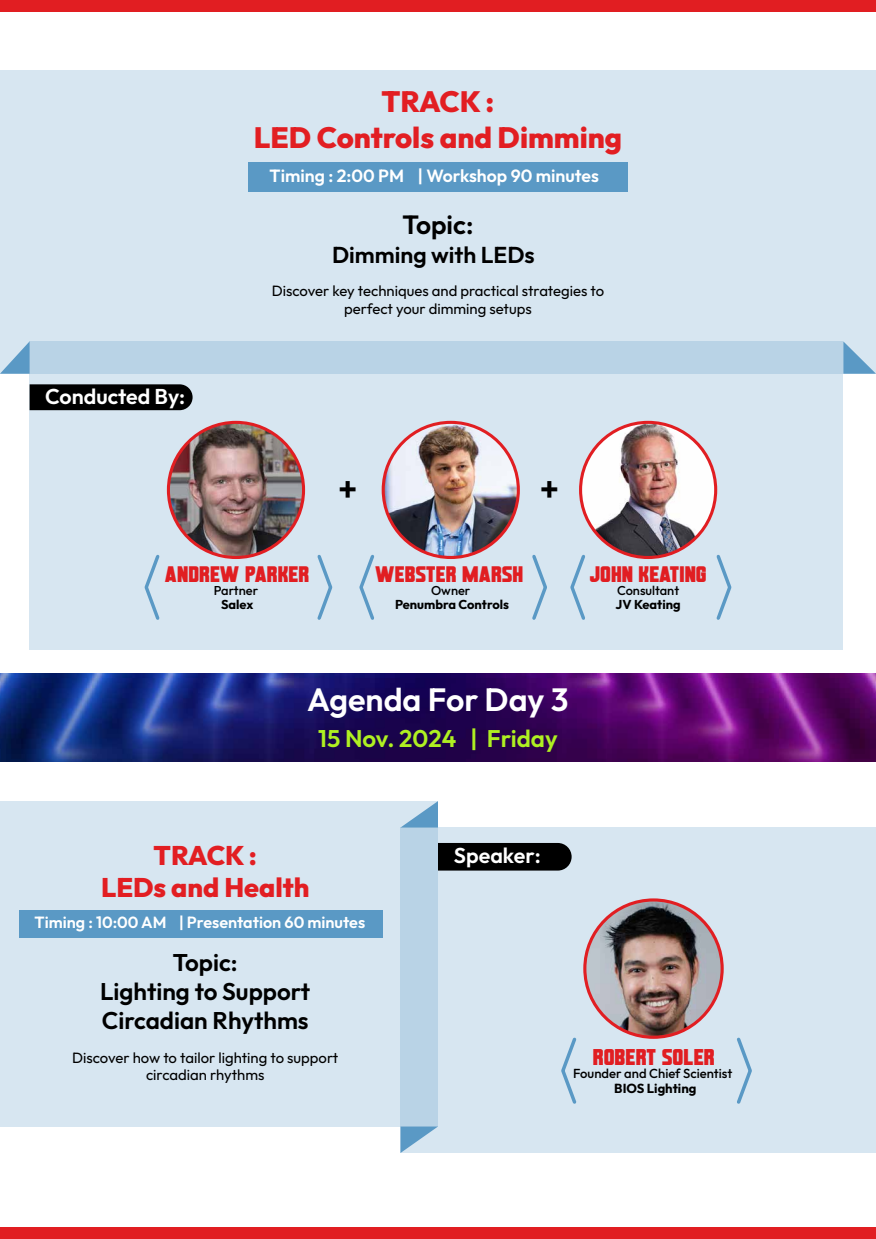
<style>
.page{position:relative;width:876px;height:1239px;background:#fff}
.page>*{position:absolute;margin:0;border:0;box-sizing:border-box;transform-origin:0 0}
.t1{font:600 34.74px "Outfit";color:#000}
.t2{font:600 32.2px "Outfit";color:#fff}
.t3{font:800 29.31px/35.2px "Outfit";color:#e21e22;text-align:center}
.t4{font:800 26.86px/32.2px "Outfit";color:#e21e22;text-align:center}
.t5{font:600 26.34px "Outfit";color:#000}
.t6{font:600 24.15px/29px "Outfit";color:#000;text-align:center}
.t7{font:600 24.06px "Outfit";color:#aff022}
.t8{font:600 22.93px "Outfit";color:#000}
.t9{font:22.05px "PECHOS Regular";color:#e11e22}
.t10{font:21.7px "PECHOS Regular";color:#e11e22}
.t11{font:600 21.44px "Outfit";color:#fff}
.t12{font:600 17.68px "Outfit";color:#fff}
.t13{font:600 16.19px "Outfit";color:#fff}
.t14{font:14.88px/17.8px "Outfit";color:#000;text-align:center}
.t15{font:500 13.04px "Outfit";color:#000}
.t16{font:700 13.04px "Outfit";color:#000}
.t17{font:700 12.86px "Outfit";color:#000}
.t18{font:500 12.86px "Outfit";color:#000}
</style>
<div class="page">
<div style="left:0;top:0;width:875px;height:12px;background:#e11e22"></div>
<div style="left:0;top:1227px;width:875px;height:11px;background:#e11e22"></div>
<div style="left:0;top:70px;width:875px;height:303px;background:#d7e6f1"></div>
<svg style="left:30px;top:341px;width:813px;height:308px;background:#d2e3ef"></svg>
<svg style="left:1px;top:341px;width:29px;height:32px"></svg>
<svg style="left:843px;top:341px;width:32px;height:32px"></svg>
<div style="left:248px;top:162px;width:379px;height:29px;background:#5a99c5"></div>
<img style="left:0;top:673px;width:875px;height:88px">
<div style="left:0;top:801px;width:438px;height:325px;background:#d7e6f1"></div>
<svg style="left:400px;top:827px;width:475px;height:325px;background:#d4e3ef"></svg>
<div style="left:20px;top:909px;width:363px;height:28px;background:#5a99c5"></div>
<svg style="left:401px;top:801px;width:37px;height:26px"></svg>
<svg style="left:400px;top:1126px;width:38px;height:26px"></svg>
<div style="left:438px;top:842px;width:133px;height:28px;background:#000"></div>
<svg style="left:713px;top:552px;width:20px;height:70px"></svg>
<svg style="left:568px;top:552px;width:19px;height:70px"></svg>
<svg style="left:579px;top:421px;width:138px;height:138px"></svg>
<img style="left:582px;top:424px;width:132px;height:132px;border-radius:66px">
<svg style="left:529px;top:552px;width:20px;height:70px"></svg>
<svg style="left:357px;top:552px;width:20px;height:70px"></svg>
<svg style="left:381px;top:421px;width:139px;height:138px"></svg>
<img style="left:384px;top:424px;width:132px;height:132px;border-radius:66px">
<svg style="left:315px;top:552px;width:19px;height:70px"></svg>
<svg style="left:143px;top:552px;width:19px;height:70px"></svg>
<svg style="left:167px;top:421px;width:138px;height:138px"></svg>
<img style="left:170px;top:424px;width:132px;height:132px;border-radius:66px">
<div style="left:30px;top:384px;width:162px;height:26px;background:#000"></div>
<svg style="left:583px;top:898px;width:140px;height:140px"></svg>
<img style="left:586px;top:901px;width:134px;height:134px;border-radius:67px">
<svg style="left:734px;top:1034px;width:19px;height:72px"></svg>
<svg style="left:559px;top:1034px;width:20px;height:72px"></svg>
<h3 class="t3" style="left:254px;top:84px;width:370px">TRACK :<br>LED Controls and Dimming</h3>
<p class="t12" style="left:269px;top:165px;width:331px">Timing : 2:00 PM | Workshop 90 minutes</p>
<h3 class="t5" style="left:402px;top:210px;width:72px">Topic:</h3>
<h3 class="t8" style="left:332px;top:242px;width:204px">Dimming with LEDs</h3>
<h3 class="t11" style="left:45px;top:384px;width:141px">Conducted By:</h3>
<p class="t14" style="left:272px;top:282px;width:334px">Discover key techniques and practical strategies to perfect your dimming setups</p>
<h1 class="t1" style="left:338px;top:468px;width:21px">+</h1>
<h1 class="t1" style="left:539px;top:468px;width:21px">+</h1>
<h3 class="t10" style="left:165px;top:564px;width:146px">ANDREW PARKER</h3>
<p class="t18" style="left:214px;top:583px;width:46px">Partner</p>
<p class="t17" style="left:221px;top:597px;width:34px">Salex</p>
<h3 class="t10" style="left:375px;top:564px;width:150px">WEBSTER MARSH</h3>
<p class="t18" style="left:431px;top:583px;width:41px">Owner</p>
<p class="t17" style="left:395px;top:597px;width:115px">Penumbra Controls</p>
<h3 class="t10" style="left:589px;top:564px;width:119px">JOHN KEATING</h3>
<p class="t18" style="left:617px;top:583px;width:64px">Consultant</p>
<p class="t17" style="left:615px;top:597px;width:66px">JV Keating</p>
<h2 class="t2" style="left:307px;top:681px;width:263px">Agenda For Day 3</h2>
<h3 class="t7" style="left:318px;top:724px;width:241px">15 Nov. 2024 | Friday</h3>
<h3 class="t4" style="left:101px;top:839px;width:210px">TRACK :<br>LEDs and Health</h3>
<p class="t13" style="left:35px;top:913px;width:332px">Timing : 10:00 AM | Presentation 60 minutes</p>
<h3 class="t6" style="left:100px;top:947px;width:211px">Topic:<br>Lighting to Support<br>Circadian Rhythms</h3>
<h3 class="t11" style="left:454px;top:843px;width:88px">Speaker:</h3>
<p class="t14" style="left:72px;top:1047px;width:268px">Discover how to tailor lighting to support circadian rhythms</p>
<h3 class="t9" style="left:592px;top:1046px;width:124px">ROBERT SOLER</h3>
<p class="t15" style="left:573px;top:1066px;width:161px">Founder and Chief Scientist</p>
<p class="t16" style="left:614px;top:1080px;width:84px">BIOS Lighting</p>
</div>
